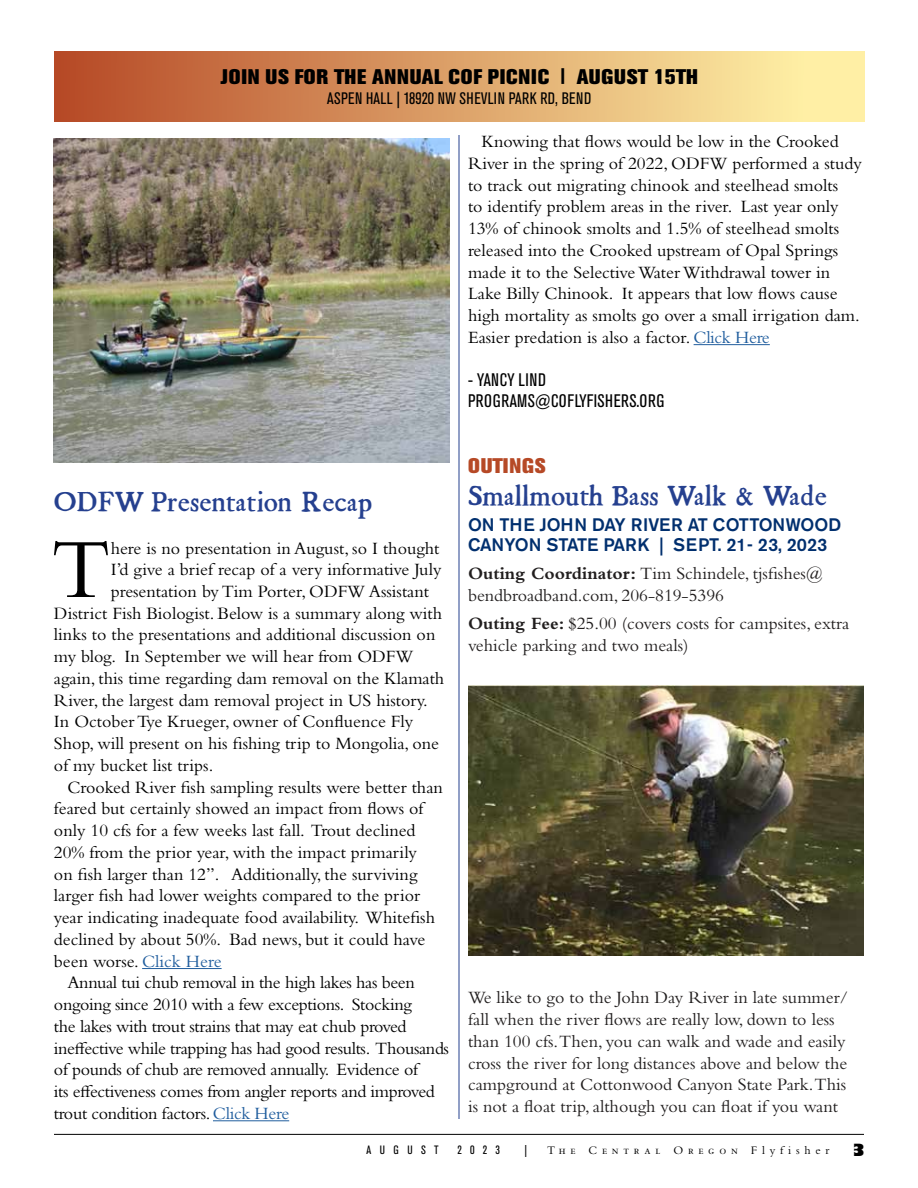
<style>
.page{position:relative;width:918px;height:1188px;background:#fff}
.page>*{position:absolute;margin:0;border:0;box-sizing:border-box;transform-origin:0 0}
.t1{font:87.9px "Bembo Std";color:#000}
.t2{font:27px "Kis Miklos";color:#25408f}
.t3{font:800 21px "Akzidenz Grotesk BE";letter-spacing:.04em;color:#000}
.t4{font:800 21px "Akzidenz Grotesk BE";letter-spacing:.04em;color:#b64926}
.t5{font:18px/21.8px "Bembo Std";color:#000}
.t6{font:18px/21.8px "Bembo Std";color:#211e1e}
.t7{font:18px "Bembo Std";letter-spacing:-.02em;color:#000}
.t8{font:500 18px/19.4px "Akzidenz Grotesk BE";color:#002f6e}
.t9{font:18px "Bembo Std";letter-spacing:.02em;color:#000}
.t10{font:18px "Bembo Std";letter-spacing:-.095em;color:#000}
.t11{font:condensed 18px/21.8px "Akzidenz Grotesk BE";letter-spacing:.02em;color:#000}
.t12{font:condensed 16.5px "Akzidenz Grotesk BE";letter-spacing:.02em;color:#000}
.t13{font:800 16.5px "Gill Sans Std";color:#000}
.t14{font:12px "Bembo Std";letter-spacing:.4em;color:#000}
.t15{font:condensed 12px "Akzidenz Grotesk BE";letter-spacing:.69em;color:#000}
.s1{color:#215e9e}
.s2{font-weight:700}
</style>
<div class="page">
<hr style="left:54px;top:1134px;width:810px;height:1px;background:#000">
<div style="left:54px;top:51px;width:810px;height:71px;background:linear-gradient(to right,#b64926,#fffaad)"></div>
<hr style="left:142px;top:968px;width:80px;height:1px;background:#215e9e">
<hr style="left:213px;top:1120px;width:76px;height:1px;background:#215e9e">
<img style="left:53px;top:139px;width:397px;height:324px">
<hr style="left:459px;top:135px;width:1px;height:984px;background:#25408f">
<hr style="left:694px;top:344px;width:76px;height:1px;background:#215e9e">
<img style="left:468px;top:685px;width:396px;height:270px">
<p class="t3" style="left:220px;top:65px;width:479px">JOIN US FOR THE ANNUAL COF PICNIC <sup>|</sup> AUGUST 15TH</p>
<p class="t12" style="left:327px;top:89px;width:265px">ASPEN HALL | 18920 NW SHEVLIN PARK RD, BEND</p>
<h2 class="t2" style="left:54px;top:485px;width:320px">ODFW Presentation Recap</h2>
<h1 class="t1" style="left:51px;top:518px;width:61px">T</h1>
<p class="t5" style="left:111px;top:537px;width:330px">here is no presentation in August, so I thought</p>
<p class="t5" style="left:111px;top:558px;width:332px">I’d give a brief recap of a very informative July</p>
<p class="t5" style="left:111px;top:580px;width:320px">presentation by Tim Porter, ODFW Assistant</p>
<p class="t5" style="left:54px;top:602px;width:390px">District Fish Biologist. Below is a summary along with</p>
<p class="t5" style="left:54px;top:624px;width:383px">links to the presentations and additional discussion on</p>
<p class="t5" style="left:54px;top:645px;width:361px">my blog. In September we will hear from ODFW</p>
<p class="t5" style="left:54px;top:667px;width:392px">again, this time regarding dam removal on the Klamath</p>
<p class="t5" style="left:54px;top:689px;width:375px">River, the largest dam removal project in US history.</p>
<p class="t5" style="left:54px;top:711px;width:361px">In October Tye Krueger, owner of Confluence Fly</p>
<p class="t5" style="left:54px;top:732px;width:387px">Shop, will present on his fishing trip to Mongolia, one</p>
<p class="t5" style="left:54px;top:754px;width:161px">of my bucket list trips.</p>
<p class="t5" style="left:67px;top:776px;width:377px">Crooked River fish sampling results were better than</p>
<p class="t5" style="left:54px;top:798px;width:373px">feared but certainly showed an impact from flows of</p>
<p class="t10" style="left:54px;top:820px;width:363px">only 10 cfs for a few weeks last fall. Trout declined</p>
<p class="t5" style="left:54px;top:841px;width:365px">20% from the prior year, with the impact primarily</p>
<p class="t5" style="left:54px;top:863px;width:365px">on fish larger than 12”. Additionally, the surviving</p>
<p class="t5" style="left:54px;top:885px;width:368px">larger fish had lower weights compared to the prior</p>
<p class="t5" style="left:54px;top:906px;width:383px">year indicating inadequate food availability. Whitefish</p>
<p class="t5" style="left:54px;top:928px;width:373px">declined by about 50%. Bad news, but it could have</p>
<p class="t5" style="left:54px;top:950px;width:169px">been worse. <span class="s1">Click Here</span></p>
<p class="t5" style="left:67px;top:972px;width:349px">Annual tui chub removal in the high lakes has been</p>
<p class="t7" style="left:54px;top:994px;width:359px">ongoing since 2010 with a few exceptions. Stocking</p>
<p class="t5" style="left:54px;top:1015px;width:354px">the lakes with trout strains that may eat chub proved</p>
<p class="t7" style="left:54px;top:1037px;width:397px">ineffective while trapping has had good results. Thousands</p>
<p class="t5" style="left:54px;top:1059px;width:367px">of pounds of chub are removed annually. Evidence of</p>
<p class="t9" style="left:54px;top:1081px;width:382px">its effectiveness comes from angler reports and improved</p>
<p class="t7" style="left:54px;top:1103px;width:237px">trout condition factors. <span class="s1">Click Here</span></p>
<p class="t5" style="left:468px;top:130px;width:396px;text-indent:14px">Knowing that flows would be low in the Crooked River in the spring of 2022, ODFW performed a study to track out migrating chinook and steelhead smolts<br>to identify problem areas in the river. Last year only 13% of chinook smolts and 1.5% of steelhead smolts released into the Crooked upstream of Opal Springs made it to the Selective Water Withdrawal tower in Lake Billy Chinook. It appears that low flows cause high mortality as smolts go over a small irrigation dam.<br>Easier predation is also a factor. <span class="s1">Click Here</span></p>
<p class="t11" style="left:468px;top:369px;width:198px">- YANCY LIND<br>PROGRAMS@COFLYFISHERS.ORG</p>
<p class="t4" style="left:468px;top:453px;width:79px">OUTINGS</p>
<h2 class="t2" style="left:468px;top:480px;width:361px">Smallmouth Bass Walk &amp; Wade</h2>
<p class="t8" style="left:468px;top:515px;width:375px">ON THE JOHN DAY RIVER AT COTTONWOOD<br>CANYON STATE PARK | SEPT. 21- 23, 2023</p>
<p class="t6" style="left:468px;top:562px;width:356px"><span class="s2">Outing Coordinator:</span> Tim Schindele, tjsfishes@ bendbroadband.com, 206-819-5396</p>
<p class="t6" style="left:468px;top:612px;width:383px"><span class="s2">Outing Fee:</span> $25.00 (covers costs for campsites, extra vehicle parking and two meals)</p>
<p class="t6" style="left:468px;top:987px;width:381px">We like to go to the John Day River in late summer/ fall when the river flows are really low, down to less than 100 cfs.Then, you can walk and wade and easily cross the river for long distances above and below the campground at Cottonwood Canyon State Park.This is not a float trip, although you can float if you want</p>
<p class="t15" style="left:367px;top:1143px;width:74px">AUGUST</p>
<p class="t15" style="left:458px;top:1143px;width:44px">2023</p>
<p class="t15" style="left:525px;top:1143px;width:4px">|</p>
<p class="t14" style="left:547px;top:1144px;width:284px">The Central Oregon Flyfisher</p>
<p class="t13" style="left:851px;top:1139px;width:16px">3</p>
</div>
